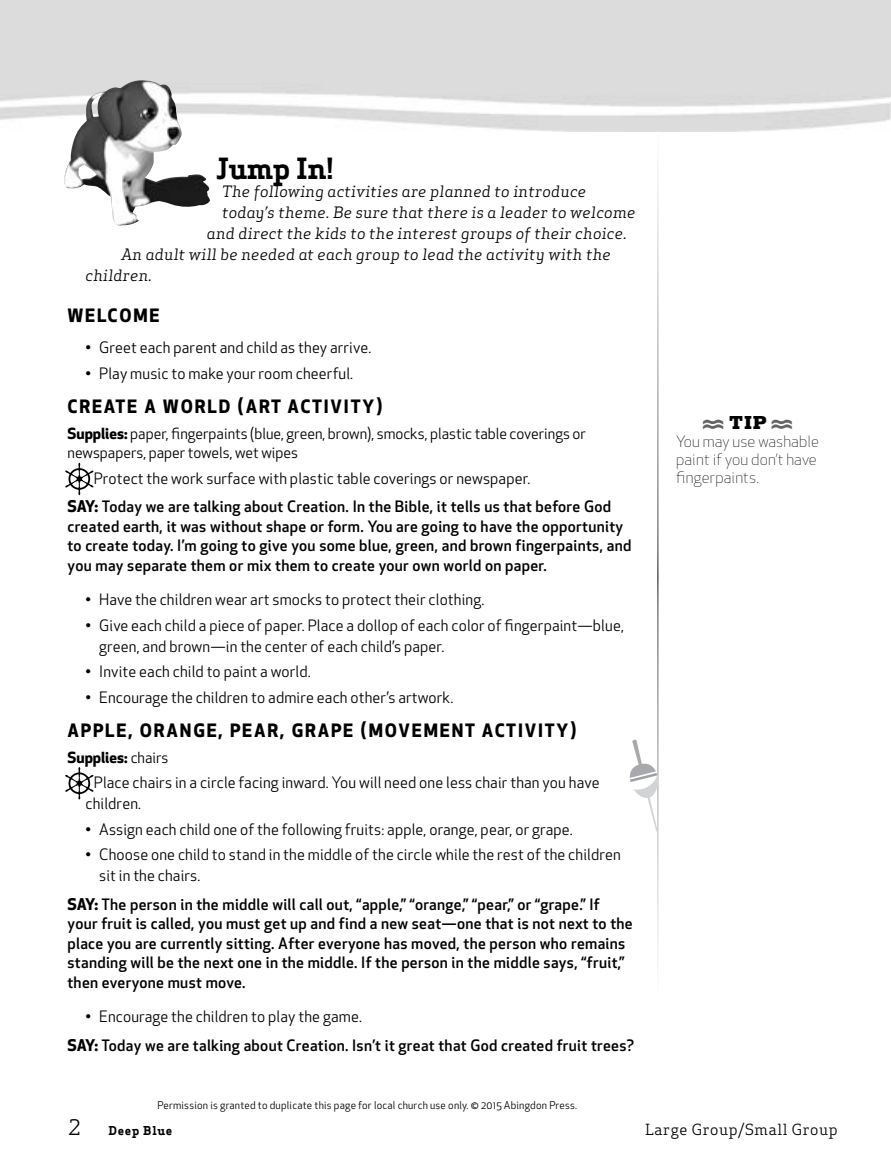
<style>
.page{position:relative;width:891px;height:1175px;background:#fff}
.page>*{position:absolute;margin:0;border:0;box-sizing:border-box;transform-origin:0 0}
.t1{font:700 28.5px "Apex Serif";color:#000}
.t2{font:21px "Apex Serif";color:#000}
.t3{font:700 18px "Apex New";letter-spacing:.1em;color:#000}
.t4{font:800 18px "Memphis LT Std";color:#000}
.t5{font:500 15.3px/19.5px "Apex New";letter-spacing:.02em;color:#000}
.t6{font:15.3px/21px "Apex New";letter-spacing:.01em;color:#000}
.t7{font:italic 15.3px "Apex Serif";letter-spacing:.02em;color:#000}
.t8{font:300 15.3px/18px "Apex New";letter-spacing:.01em;color:#000}
.t9{font:15px/19.5px "Apex New";color:#000}
.t10{font:15px "Apex Serif";letter-spacing:.04em;color:#000}
.t11{font:700 15px "Apex New";color:#000}
.t12{font:700 12px "Apex Serif";letter-spacing:.06em;color:#000}
.t13{font:10.5px "Apex New";letter-spacing:.02em;color:#000}
.s1{font-weight:700}
.s2{font-weight:400}
.s3{font-weight:700;font-size:15.75px}
</style>
<div class="page">
<svg style="left:65px;top:463px;width:28px;height:32px"></svg>
<svg style="left:65px;top:767px;width:28px;height:32px"></svg>
<svg style="left:629px;top:739px;width:29px;height:93px"></svg>
<img style="left:63px;top:80px;width:151px;height:146px">
<p class="t1" style="left:216px;top:150px;width:119px">Jump In!</p>
<p class="t7" style="left:222px;top:182px;width:366px">The following activities are planned to introduce</p>
<p class="t7" style="left:222px;top:203px;width:415px">today’s theme. Be sure that there is a leader to welcome</p>
<p class="t7" style="left:207px;top:224px;width:421px">and direct the kids to the interest groups of their choice.</p>
<p class="t7" style="left:121px;top:245px;width:491px">An adult will be needed at each group to lead the activity with the</p>
<p class="t7" style="left:86px;top:266px;width:68px">children.</p>
<p class="t3" style="left:68px;top:302px;width:94px">WELCOME</p>
<p class="t6" style="left:86px;top:337px;width:287px">• Greet each parent and child as they arrive.</p>
<p class="t6" style="left:86px;top:363px;width:269px">• Play music to make your room cheerful.</p>
<p class="t3" style="left:68px;top:393px;width:317px">CREATE A WORLD (ART ACTIVITY)</p>
<p class="t9" style="left:68px;top:423px;width:520px"><span class="s1">Supplies:</span> paper, fingerpaints (blue, green, brown), smocks, plastic table coverings or newspapers, paper towels, wet wipes</p>
<p class="t5" style="left:68px;top:463px;width:545px;line-height:28.5px;text-indent:26px"><span class="s2">Protect the work surface with plastic table coverings or newspaper.<br></span><span class="s3">SAY:</span> Today we are talking about Creation. In the Bible, it tells us that before God</p>
<p class="t5" style="left:68px;top:516px;width:565px">created earth, it was without shape or form. You are going to have the opportunity to create today. I’m going to give you some blue, green, and brown fingerpaints, and you may separate them or mix them to create your own world on paper.</p>
<p class="t6" style="left:86px;top:589px;width:400px">• Have the children wear art smocks to protect their clothing.</p>
<p class="t6" style="left:99px;top:614px;width:526px;text-indent:-14px">• Give each child a piece of paper. Place a dollop of each color of fingerpaint—blue, green, and brown—in the center of each child’s paper.</p>
<p class="t6" style="left:86px;top:661px;width:227px">• Invite each child to paint a world.</p>
<p class="t6" style="left:86px;top:686px;width:369px">• Encourage the children to admire each other’s artwork.</p>
<p class="t3" style="left:68px;top:717px;width:511px">APPLE, ORANGE, PEAR, GRAPE (MOVEMENT ACTIVITY)</p>
<p class="t11" style="left:68px;top:746px;width:102px">Supplies: <span class="s2">chairs</span></p>
<p class="t6" style="left:86px;top:772px;width:516px;text-indent:8px">Place chairs in a circle facing inward. You will need one less chair than you have children.</p>
<p class="t6" style="left:86px;top:818px;width:489px">• Assign each child one of the following fruits: apple, orange, pear, or grape.</p>
<p class="t6" style="left:99px;top:844px;width:523px;text-indent:-14px">• Choose one child to stand in the middle of the circle while the rest of the children sit in the chairs.</p>
<p class="t5" style="left:67px;top:894px;width:567px"><span class="s3">SAY:</span> The person in the middle will call out, “apple,” “orange,” “pear,” or “grape.” If your fruit is called, you must get up and find a new seat—one that is not next to the place you are currently sitting. After everyone has moved, the person who remains standing will be the next one in the middle. If the person in the middle says, “fruit,” then everyone must move.</p>
<p class="t5" style="left:68px;top:1002px;width:568px;line-height:28.5px;text-indent:18px"><span class="s2">• Encourage the children to play the game.<br></span><span class="s3">SAY:</span> Today we are talking about Creation. Isn’t it great that God created fruit trees?</p>
<p class="t13" style="left:157px;top:1098px;width:421px">Permission is granted to duplicate this page for local church use only. © 2015 Abingdon Press.</p>
<p class="t4" style="left:700px;top:411px;width:96px"><sup>•</sup>TIP<sup>•</sup></p>
<p class="t8" style="left:676px;top:432px;width:145px">You may use washable paint if you don’t have fingerpaints.</p>
<p class="t2" style="left:68px;top:1114px;width:14px">2</p>
<p class="t12" style="left:109px;top:1123px;width:65px">Deep Blue</p>
<p class="t10" style="left:645px;top:1120px;width:194px">Large Group/Small Group</p>
</div>
